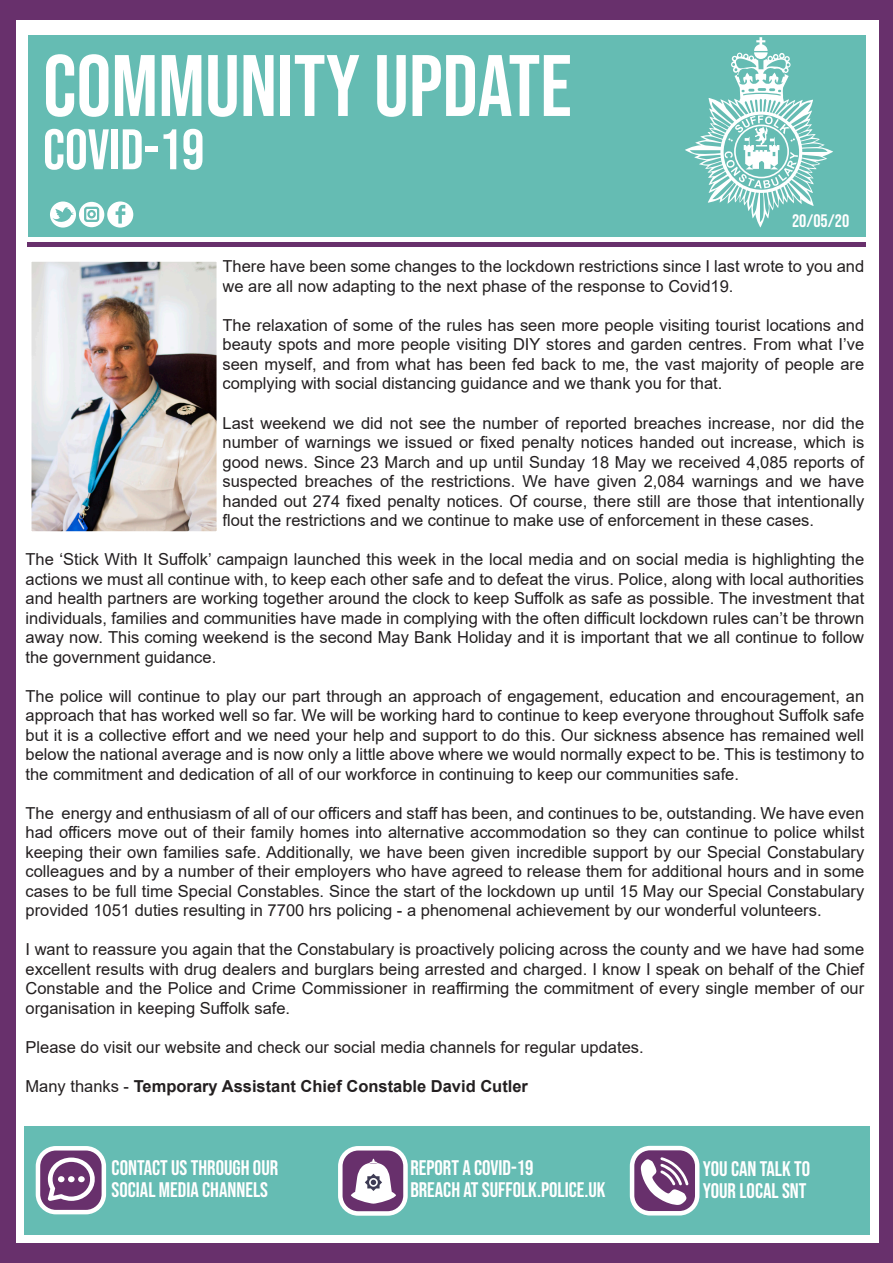
<style>
.page{position:relative;width:893px;height:1263px;background:#fff}
.page>*{position:absolute;margin:0;border:0;box-sizing:border-box;transform-origin:0 0}
.t1{font:87px "Bebas Neue";color:#fff}
.t2{font:57px "Bebas Neue";color:#fff}
.t3{font:21px/22.5px "Bebas Neue";color:#fff}
.t4{font:18px "Bebas Neue";color:#fff}
.t5{font:16.5px/19.5px "Arial";color:#231f20;text-align:justify}
.t6{font:700 16.5px "Arial";color:#231f20}
.s1{font-weight:400}
</style>
<div class="page">
<div style="left:1px;top:0;width:892px;height:1263px;background:#68306c"></div>
<div style="left:16px;top:20px;width:863px;height:1222px;background:#fff"></div>
<div style="left:28px;top:242px;width:838px;height:5px;background:#68306c"></div>
<div style="left:28px;top:35px;width:838px;height:202px;background:#65bcb3"></div>
<div style="left:24px;top:1126px;width:846px;height:108px;background:#65bcb3"></div>
<div style="left:38px;top:1148px;width:66px;height:64px;background:#68306c;border-radius:18px"></div>
<div style="left:36px;top:1146px;width:70px;height:68px;border:4px solid #fff;border-radius:18px"></div>
<svg style="left:47px;top:1157px;width:48px;height:44px"></svg>
<div style="left:58px;top:1176px;width:7px;height:6px;background:#fff;border-radius:50%"></div>
<div style="left:68px;top:1176px;width:7px;height:6px;background:#fff;border-radius:50%"></div>
<div style="left:78px;top:1176px;width:7px;height:6px;background:#fff;border-radius:50%"></div>
<div style="left:340px;top:1148px;width:65px;height:65px;background:#68306c;border-radius:18px"></div>
<div style="left:338px;top:1146px;width:70px;height:70px;border:4px solid #fff;border-radius:18px"></div>
<svg style="left:351px;top:1158px;width:45px;height:46px"></svg>
<div style="left:632px;top:1148px;width:65px;height:65px;background:#68306c;border-radius:18px"></div>
<div style="left:630px;top:1146px;width:69px;height:69px;border:4px solid #fff;border-radius:18px"></div>
<svg style="left:641px;top:1157px;width:48px;height:48px"></svg>
<div style="left:107px;top:201px;width:26px;height:27px;background:#fff;border-radius:50%"></div>
<svg style="left:116px;top:205px;width:9px;height:19px"></svg>
<svg style="left:50px;top:201px;width:26px;height:27px"></svg>
<svg style="left:52px;top:207px;width:22px;height:18px"></svg>
<div style="left:79px;top:202px;width:25px;height:25px;background:#fff;border-radius:50%"></div>
<svg style="left:84px;top:206px;width:16px;height:16px"></svg>
<img style="left:33px;top:263px;width:183px;height:267px">
<div style="left:26px;top:256px;width:197px;height:281px;border:6px solid #fff"></div>
<svg style="left:685px;top:37px;width:148px;height:191px"></svg>
<p class="t1" style="left:43px;top:37px;width:530px">COMMUNITY UPDATE</p>
<p class="t2" style="left:43px;top:117px;width:163px">COVID-19</p>
<p class="t4" style="left:792px;top:211px;width:59px">20/05/20</p>
<p class="t5" style="left:223px;top:257px;width:643px">There have been some changes to the lockdown restrictions since I last wrote to you and we are all now adapting to the next phase of the response to Covid19.</p>
<p class="t5" style="left:223px;top:315px;width:643px">The relaxation of some of the rules has seen more people visiting tourist locations and beauty spots and more people visiting DIY stores and garden centres. From what I’ve seen myself, and from what has been fed back to me, the vast majority of people are complying with social distancing guidance and we thank you for that.</p>
<p class="t5" style="left:223px;top:413px;width:643px">Last weekend we did not see the number of reported breaches increase, nor did the number of warnings we issued or fixed penalty notices handed out increase, which is good news. Since 23 March and up until Sunday 18 May we received 4,085 reports of suspected breaches of the restrictions. We have given 2,084 warnings and we have handed out 274 fixed penalty notices. Of course, there still are those that intentionally flout the restrictions and we continue to make use of enforcement in these cases.</p>
<p class="t5" style="left:26px;top:549px;width:840px">The ‘Stick With It Suffolk’ campaign launched this week in the local media and on social media is highlighting the actions we must all continue with, to keep each other safe and to defeat the virus. Police, along with local authorities and health partners are working together around the clock to keep Suffolk as safe as possible. The investment that individuals, families and communities have made in complying with the often difficult lockdown rules can’t be thrown away now. This coming weekend is the second May Bank Holiday and it is important that we all continue to follow the government guidance.</p>
<p class="t5" style="left:26px;top:686px;width:840px">The police will continue to play our part through an approach of engagement, education and encouragement, an approach that has worked well so far. We will be working hard to continue to keep everyone throughout Suffolk safe but it is a collective effort and we need your help and support to do this. Our sickness absence has remained well below the national average and is now only a little above where we would normally expect to be. This is testimony to the commitment and dedication of all of our workforce in continuing to keep our communities safe.</p>
<p class="t5" style="left:26px;top:803px;width:840px">The energy and enthusiasm of all of our officers and staff has been, and continues to be, outstanding. We have even had officers move out of their family homes into alternative accommodation so they can continue to police whilst keeping their own families safe. Additionally, we have been given incredible support by our Special Constabulary colleagues and by a number of their employers who have agreed to release them for additional hours and in some cases to be full time Special Constables. Since the start of the lockdown up until 15 May our Special Constabulary provided 1051 duties resulting in 7700 hrs policing - a phenomenal achievement by our wonderful volunteers.</p>
<p class="t5" style="left:26px;top:939px;width:840px">I want to reassure you again that the Constabulary is proactively policing across the county and we have had some excellent results with drug dealers and burglars being arrested and charged. I know I speak on behalf of the Chief Constable and the Police and Crime Commissioner in reaffirming the commitment of every single member of our organisation in keeping Suffolk safe.</p>
<p class="t5" style="left:26px;top:1037px;width:620px">Please do visit our website and check our social media channels for regular updates.</p>
<p class="t6" style="left:26px;top:1074px;width:504px"><span class="s1">Many thanks -</span> Temporary Assistant Chief Constable David Cutler</p>
<p class="t3" style="left:112px;top:1156px;width:168px">CONTACT US THROUGH OUR<br>SOCIAL MEDIA CHANNELS</p>
<p class="t3" style="left:410px;top:1156px;width:197px">REPORT A COVID-19<br>BREACH AT SUFFOLK.POLICE.UK</p>
<p class="t3" style="left:703px;top:1157px;width:109px">YOU CAN TALK TO<br>YOUR LOCAL SNT</p>
</div>
